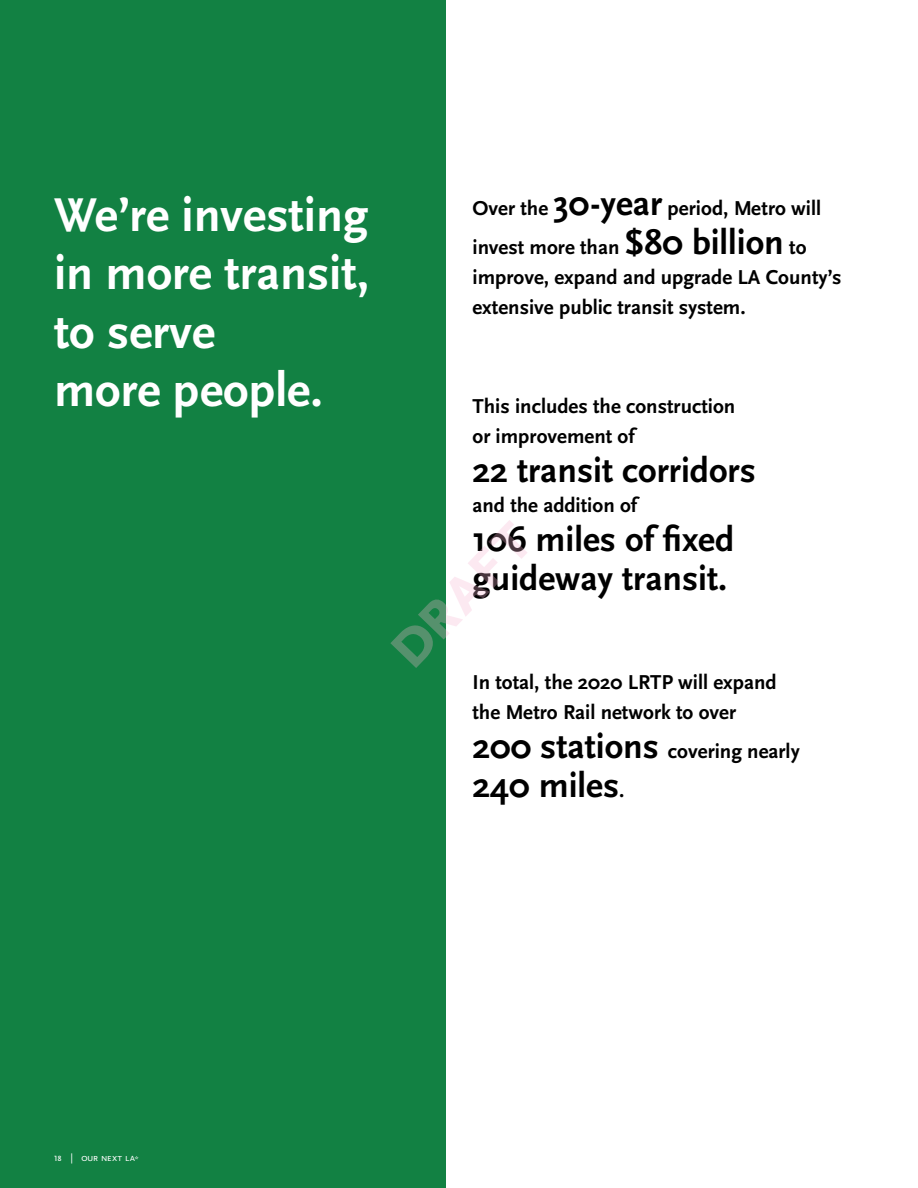
<style>
.page{position:relative;width:918px;height:1188px;background:#fff}
.page>*{position:absolute;margin:0;border:0;box-sizing:border-box;transform-origin:0 0}
.t1{font:700 49.5px/58.5px "Scala Sans Pro";color:#fff}
.t2{font:700 36px/39px "Scala Sans Pro";color:#000}
.t3{font:700 21px/30px "Scala Sans Pro";color:#000}
.t4{font:10.5px "Scala Sans Pro";letter-spacing:-.015em;color:#fff}
.s1{font-size:36px}
.s2{font-size:11.25px}
.s3{font-size:7.5px}
.s4{font-size:21px}
</style>
<div class="page">
<div style="left:0;top:0;width:446px;height:1188px;background:#128143"></div>
<svg style="left:390px;top:520px;width:137px;height:148px"></svg>
<h1 class="t1" style="left:54px;top:186px;width:317px">We’re investing in more transit, to serve<br>more people.</h1>
<p class="t3" style="left:472px;top:189px;width:350px;line-height:39px">Over the <span class="s1">30-year</span> period, Metro will invest more than <span class="s1">$80 billion</span> to</p>
<p class="t3" style="left:473px;top:262px;width:371px">improve, expand and upgrade LA County’s extensive public transit system.</p>
<p class="t3" style="left:473px;top:391px;width:264px">This includes the construction or improvement of</p>
<h2 class="t2" style="left:472px;top:451px;width:285px">22 transit corridors</h2>
<p class="t3" style="left:472px;top:490px;width:169px">and the addition of</p>
<h2 class="t2" style="left:472px;top:520px;width:263px">106 miles of fixed guideway transit.</h2>
<p class="t4" style="left:54px;top:1152px;width:86px"><span class="s2">18</span> | our next la<span class="s3">*</span></p>
<p class="t3" style="left:472px;top:667px;width:306px">In total, the 2020 LRTP will expand the Metro Rail network to over</p>
<p class="t3" style="left:472px;top:736px;width:329px"><span class="s1">200 stations</span> covering nearly</p>
<h2 class="t2" style="left:472px;top:766px;width:153px">240 miles<span class="s4">.</span></h2>
</div>
